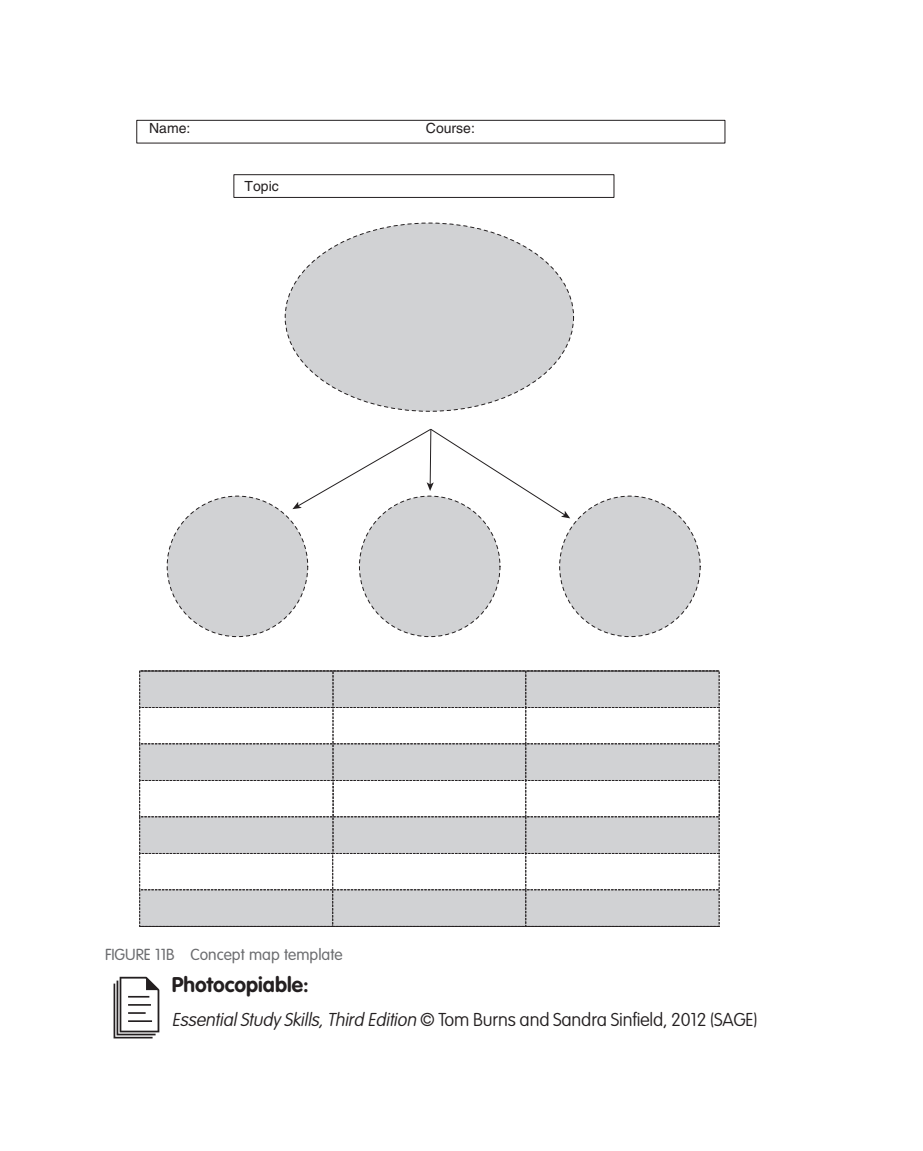
<style>
.page{position:relative;width:923px;height:1151px;background:#fff}
.page>*{position:absolute;margin:0;border:0;box-sizing:border-box;transform-origin:0 0}
.t1{font:700 21px "VAG Rounded";color:#231f20}
.Body_text_full_out{font:100 18.38px "VAG Rounded";letter-spacing:-.01em;color:#231f20}
.Figure_caption{font:300 15.75px "VAG Rounded";color:#6c6d70}
.t2{font:14px "Helvetica";color:#231f20}
.s1{font-style:italic}
</style>
<div class="page">
<svg style="left:136px;top:120px;width:589px;height:807px"></svg>
<svg style="left:114px;top:977px;width:45px;height:61px"></svg>
<p class="t2" style="left:149px;top:120px;width:43px">Name:</p>
<p class="t2" style="left:426px;top:120px;width:51px">Course:</p>
<p class="t2" style="left:244px;top:177px;width:36px">Topic</p>
<p class="Figure_caption" style="left:105px;top:946px;width:239px">FIGURE 11B Concept map template</p>
<p class="t1" style="left:172px;top:972px;width:138px">Photocopiable:</p>
<p class="Body_text_full_out" style="left:172px;top:1008px;width:587px"><span class="s1">EssentialStudy Skills,Third Edition</span> © Tom Burns and Sandra Sinfield, 2012 (SAGE)</p>
</div>
